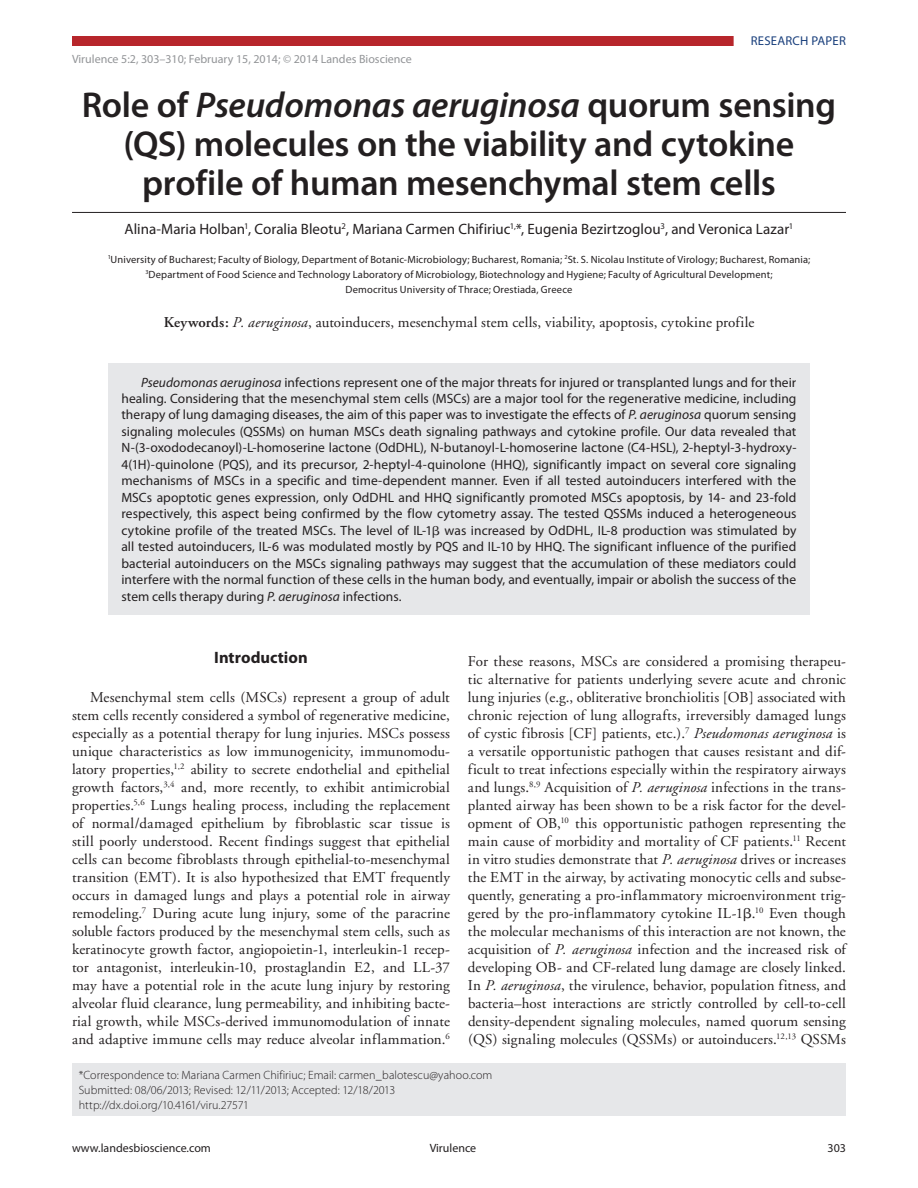
<style>
.page{position:relative;width:918px;height:1188px;background:#fff}
.page>*{position:absolute;margin:0;border:0;box-sizing:border-box;transform-origin:0 0}
.t1{font:600 36px/39px "Myriad Pro";letter-spacing:-.01em;color:#231f20;text-align:center}
.t2{font:700 16.5px "Myriad Pro";color:#231f20}
.t3{font:15px/18px "Adobe Garamond";letter-spacing:.005em;color:#231f20;text-align:justify}
.t4{font:15px "Myriad Pro";color:#231f20}
.t5{font:13.5px/16.5px "Myriad Pro";color:#231f20;text-align:justify}
.t6{font:12.75px "Myriad Pro";letter-spacing:.02em;color:#193f7c}
.t7{font:300 12px/15px "Myriad Pro";letter-spacing:.005em;color:#231f20}
.t8{font:12px "Myriad Pro";color:#939598}
.t9{font:12px "Myriad Pro";color:#231f20}
.t10{font:10.5px/15px "Myriad Pro";letter-spacing:.015em;color:#231f20;text-align:center}
.s1{font-style:italic}
.s2{font-weight:600}
.s3{font-family:"Universal Std Greekw Math Pi"}
</style>
<div class="page">
<div style="left:72px;top:36px;width:774px;height:10px;background:#b7262b"></div>
<svg style="left:733px;top:36px;width:113px;height:10px"></svg>
<div style="left:72px;top:1063px;width:774px;height:53px;background:#e6e7e9"></div>
<hr style="left:72px;top:212px;width:774px;height:1px;background:#231f20">
<div style="left:108px;top:363px;width:702px;height:252px;background:#e6e7e9"></div>
<p class="t8" style="left:72px;top:52px;width:341px">Virulence 5:2, 303–310; February 15, 2014; © 2014 Landes Bioscience</p>
<p class="t6" style="left:751px;top:33px;width:94px">Research Paper</p>
<h1 class="t1" style="left:82px;top:85px;width:756px">Role of <span class="s1">Pseudomonas aeruginosa</span> quorum sensing (QS) molecules on the viability and cytokine profile of human mesenchymal stem cells</h1>
<p class="t4" style="left:125px;top:220px;width:670px">Alina-Maria Holban<sup>1</sup>, Coralia Bleotu<sup>2</sup>, Mariana Carmen Chifiriuc<sup>1,</sup>*, Eugenia Bezirtzoglou<sup>3</sup>, and Veronica Lazar<sup>1</sup></p>
<p class="t10" style="left:108px;top:251px;width:704px"><sup>1</sup>University of Bucharest; Faculty of Biology, Department of Botanic-Microbiology; Bucharest, Romania; <sup>2</sup>St. S. Nicolau Institute of Virology; Bucharest, Romania;<br><sup>3</sup>Department of Food Science and Technology Laboratory of Microbiology, Biotechnology and Hygiene; Faculty of Agricultural Development;<br>Democritus University of Thrace; Orestiada, Greece</p>
<p class="t3" style="left:164px;top:313px;width:592px"><span class="s2">Keywords:</span> <span class="s1">P. aeruginosa</span>, autoinducers, mesenchymal stem cells, viability, apoptosis, cytokine profile</p>
<p class="t5" style="left:121px;top:374px;width:677px;text-indent:20px"><span class="s1">Pseudomonas aeruginosa</span> infections represent one of the major threats for injured or transplanted lungs and for their healing. Considering that the mesenchymal stem cells (MSCs) are a major tool for the regenerative medicine, including therapy of lung damaging diseases, the aim of this paper was to investigate the effects of <span class="s1">P. aeruginosa</span> quorum sensing signaling molecules (QSSMs) on human MSCs death signaling pathways and cytokine profile. Our data revealed that N-(3-oxododecanoyl)-L-homoserine lactone (OdDHL), N-butanoyl-L-homoserine lactone (C4-HSL), 2-heptyl-3-hydroxy-4(1H)-quinolone (PQS), and its precursor, 2-heptyl-4-quinolone (HHQ), significantly impact on several core signaling mechanisms of MSCs in a specific and time-dependent manner. Even if all tested autoinducers interfered with the MSCs apoptotic genes expression, only OdDHL and HHQ significantly promoted MSCs apoptosis, by 14- and 23-fold respectively, this aspect being confirmed by the flow cytometry assay. The tested QSSMs induced a heterogeneous cytokine profile of the treated MSCs. The level of IL-1<span class="s3">β</span> was increased by OdDHL, IL-8 production was stimulated by all tested autoinducers, IL-6 was modulated mostly by PQS and IL-10 by HHQ. The significant influence of the purified bacterial autoinducers on the MSCs signaling pathways may suggest that the accumulation of these mediators could interfere with the normal function of these cells in the human body, and eventually, impair or abolish the success of the stem cells therapy during <span class="s1">P. aeruginosa</span> infections.</p>
<p class="t2" style="left:214px;top:647px;width:95px">Introduction</p>
<p class="t3" style="left:72px;top:689px;width:380px;text-indent:18px">Mesenchymal stem cells (MSCs) represent a group of adult stem cells recently considered a symbol of regenerative medicine, especially as a potential therapy for lung injuries. MSCs possess unique characteristics as low immunogenicity, immunomodu&shy;latory properties,<sup>1,2</sup> ability to secrete endothelial and epithelial growth factors,<sup>3,4</sup> and, more recently, to exhibit antimicrobial properties.<sup>5,6</sup> Lungs healing process, including the replacement of normal/damaged epithelium by fibroblastic scar tissue is still poorly understood. Recent findings suggest that epithelial cells can become fibroblasts through epithelial-to-mesenchymal transition (EMT). It is also hypothesized that EMT frequently occurs in damaged lungs and plays a potential role in airway remodeling.<sup>7</sup> During acute lung injury, some of the paracrine soluble factors produced by the mesenchymal stem cells, such as keratinocyte growth factor, angiopoietin-1, interleukin-1 recep&shy;tor antagonist, interleukin-10, prostaglandin E2, and LL-37 may have a potential role in the acute lung injury by restoring alveolar fluid clearance, lung permeability, and inhibiting bacte&shy;rial growth, while MSCs-derived immunomodulation of innate and adaptive immune cells may reduce alveolar inflammation.<sup>6</sup></p>
<p class="t3" style="left:468px;top:653px;width:380px">For these reasons, MSCs are considered a promising therapeu&shy;tic alternative for patients underlying severe acute and chronic lung injuries (e.g., obliterative bronchiolitis [OB] associated with chronic rejection of lung allografts, irreversibly damaged lungs of cystic fibrosis [CF] patients, etc.).<sup>7</sup> <span class="s1">Pseudomonas aeruginosa</span> is a versatile opportunistic pathogen that causes resistant and dif&shy;ficult to treat infections especially within the respiratory airways and lungs.<sup>8,9</sup> Acquisition of <span class="s1">P. aeruginosa</span> infections in the trans&shy;planted airway has been shown to be a risk factor for the devel&shy;opment of OB,<sup>10</sup> this opportunistic pathogen representing the main cause of morbidity and mortality of CF patients.<sup>11</sup> Recent in vitro studies demonstrate that <span class="s1">P. aeruginosa</span> drives or increases the EMT in the airway, by activating monocytic cells and subse&shy;quently, generating a pro-inflammatory microenvironment trig&shy;gered by the pro-inflammatory cytokine IL-1<span class="s3">β</span>.<sup>10</sup> Even though the molecular mechanisms of this interaction are not known, the acquisition of <span class="s1">P. aeruginosa</span> infection and the increased risk of developing OB- and CF-related lung damage are closely linked.<br>In <span class="s1">P. aeruginosa</span>, the virulence, behavior, population fitness, and bacteria–host interactions are strictly controlled by cell-to-cell density-dependent signaling molecules, named quorum sensing (QS) signaling molecules (QSSMs) or autoinducers.<sup>12,13</sup> QSSMs</p>
<p class="t7" style="left:79px;top:1067px;width:415px">*Correspondence to: Mariana Carmen Chifiriuc; Email: carmen_balotescu@yahoo.com<br>Submitted: 08/06/2013; Revised: 12/11/2013; Accepted: 12/18/2013 http://dx.doi.org/10.4161/viru.27571</p>
<p class="t9" style="left:72px;top:1141px;width:140px">www.landesbioscience.com</p>
<p class="t9" style="left:430px;top:1141px;width:48px">Virulence</p>
<p class="t9" style="left:828px;top:1141px;width:20px">303</p>
</div>
